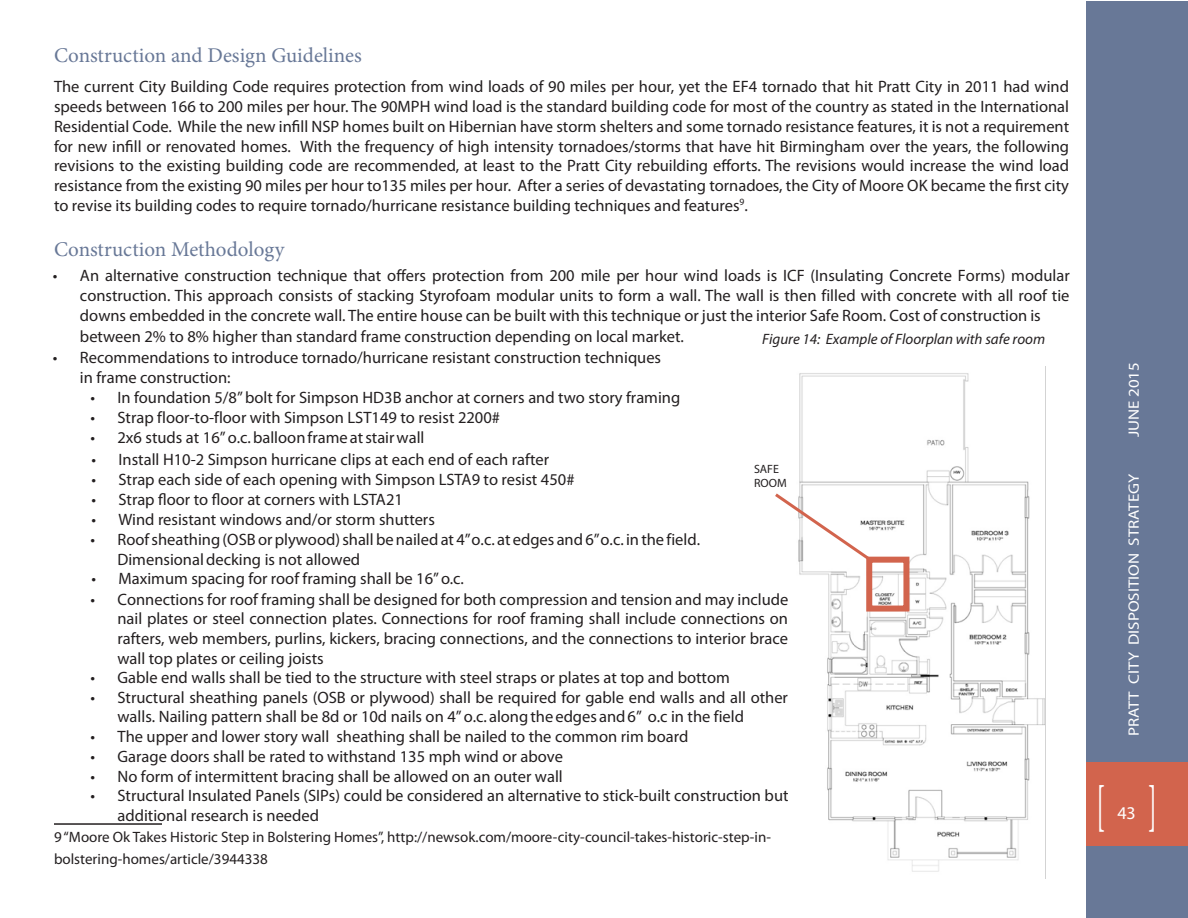
<style>
.page{position:relative;width:1188px;height:918px;background:#fff}
.page>*{position:absolute;margin:0;border:0;box-sizing:border-box;transform-origin:0 0}
.t1{font:54px "Minion Pro";color:#fff;scale:.5 1}
.t2{font:21px "Minion Pro";color:#687897}
.t3{font:18px "Myriad Pro";color:#fff}
.t4{font:16.5px/19.8px "Myriad Pro";color:#231f20}
.t5{font:15px/21.6px "Myriad Pro";color:#231f20}
.t6{font:italic 15px "Myriad Pro";color:#231f20}
.t7{font:15px "Myriad Pro";color:#fff;scale:1.13 1}
.t8{font:12px/14.4px "Myriad Pro";color:#231f20}
</style>
<div class="page">
<div style="left:1087px;top:2px;width:101px;height:916px;background:#687897"></div>
<div style="left:1087px;top:762px;width:101px;height:84px;background:#d2644d"></div>
<hr style="left:54px;top:823px;width:108px;height:2px;background:#231f20">
<img style="left:799px;top:366px;width:247px;height:512px">
<div style="left:866px;top:557px;width:43px;height:55px;border:6px solid #d2644d"></div>
<svg style="left:775px;top:491px;width:97px;height:71px"></svg>
<p class="t2" style="left:54px;top:41px;width:309px">Construction and Design Guidelines</p>
<p class="t4" style="left:54px;top:76px;width:1017px;text-align:justify">The current City Building Code requires protection from wind loads of 90 miles per hour, yet the EF4 tornado that hit Pratt City in 2011 had wind speeds between 166 to 200 miles per hour. The 90MPH wind load is the standard building code for most of the country as stated in the International Residential Code. While the new infill NSP homes built on Hibernian have storm shelters and some tornado resistance features, it is not a requirement for new infill or renovated homes. With the frequency of high intensity tornadoes/storms that have hit Birmingham over the years, the following revisions to the existing building code are recommended, at least to the Pratt City rebuilding efforts. The revisions would increase the wind load resistance from the existing 90 miles per hour to135 miles per hour. After a series of devastating tornadoes, the City of Moore OK became the first city to revise its building codes to require tornado/hurricane resistance building techniques and features<sup>9</sup>.</p>
<p class="t2" style="left:54px;top:235px;width:232px">Construction Methodology</p>
<p class="t4" style="left:80px;top:265px;width:991px;text-indent:-27px">• An alternative construction technique that offers protection from 200 mile per hour wind loads is ICF (Insulating Concrete Forms) modular construction. This approach consists of stacking Styrofoam modular units to form a wall. The wall is then filled with concrete with all roof tie downs embedded in the concrete wall. The entire house can be built with this technique or just the interior Safe Room. Cost of construction is between 2% to 8% higher than standard frame construction depending on local market.</p>
<p class="t6" style="left:762px;top:330px;width:285px">Figure 14: Example of Floorplan with safe room</p>
<p class="t4" style="left:80px;top:348px;width:583px;text-indent:-27px">• Recommendations to introduce tornado/hurricane resistant construction techniques in frame construction:</p>
<p class="t4" style="left:90px;top:387px;width:591px">• In foundation 5/8” bolt for Simpson HD3B anchor at corners and two story framing</p>
<p class="t4" style="left:90px;top:407px;width:411px">• Strap floor-to-floor with Simpson LST149 to resist 2200#</p>
<p class="t4" style="left:90px;top:427px;width:336px">• 2x6 studs at 16” o.c. balloon frame at stair wall</p>
<p class="t4" style="left:92px;top:450px;width:459px">• Install H10-2 Simpson hurricane clips at each end of each rafter</p>
<p class="t4" style="left:92px;top:469px;width:485px">• Strap each side of each opening with Simpson LSTA9 to resist 450#</p>
<p class="t4" style="left:92px;top:489px;width:313px">• Strap floor to floor at corners with LSTA21</p>
<p class="t4" style="left:92px;top:509px;width:345px">• Wind resistant windows and/or storm shutters</p>
<p class="t8" style="left:754px;top:461px;width:34px">SAFE<br>ROOM</p>
<p class="t4" style="left:117px;top:530px;width:584px;text-indent:-27px">• Roof sheathing (OSB or plywood) shall be nailed at 4” o.c. at edges and 6” o.c. in the field.<br>Dimensional decking is not allowed</p>
<p class="t4" style="left:117px;top:589px;width:672px;text-align:justify;text-indent:-27px">• Connections for roof framing shall be designed for both compression and tension and may include nail plates or steel connection plates. Connections for roof framing shall include connections on rafters, web members, purlins, kickers, bracing connections, and the connections to interior brace wall top plates or ceiling joists</p>
<p class="t4" style="left:90px;top:668px;width:641px">• Gable end walls shall be tied to the structure with steel straps or plates at top and bottom</p>
<p class="t4" style="left:117px;top:688px;width:672px;line-height:19px;text-indent:-27px">• Structural sheathing panels (OSB or plywood) shall be required for gable end walls and all other walls. Nailing pattern shall be 8d or 10d nails on 4” o.c. along the edges and 6” o.c in the field</p>
<p class="t4" style="left:90px;top:726px;width:599px">• The upper and lower story wall sheathing shall be nailed to the common rim board</p>
<p class="t4" style="left:90px;top:746px;width:474px">• Garage doors shall be rated to withstand 135 mph wind or above</p>
<p class="t4" style="left:90px;top:766px;width:474px">• No form of intermittent bracing shall be allowed on an outer wall</p>
<p class="t4" style="left:117px;top:785px;width:673px;line-height:20.5px;text-indent:-27px">• Structural Insulated Panels (SIPs) could be considered an alternative to stick-built construction but additional research is needed</p>
<p class="t5" style="left:54px;top:826px;width:719px">9 “Moore Ok Takes Historic Step in Bolstering Homes”, http://newsok.com/moore-city-council-takes-historic-step-in&shy;bolstering-homes/article/3944338</p>
<p class="t4" style="left:92px;top:568px;width:374px">• Maximum spacing for roof framing shall be 16” o.c.</p>
<p class="t7" style="left:1125px;top:437px;width:68px;rotate:-90deg">JUNE 2015</p>
<p class="t7" style="left:1125px;top:736px;width:234px;rotate:-90deg">PRATT CITY DISPOSITION STRATEGY</p>
<h1 class="t1" style="left:1096px;top:770px;width:124px">[ ]</h1>
<p class="t3" style="left:1117px;top:802px;width:20px">43</p>
</div>
